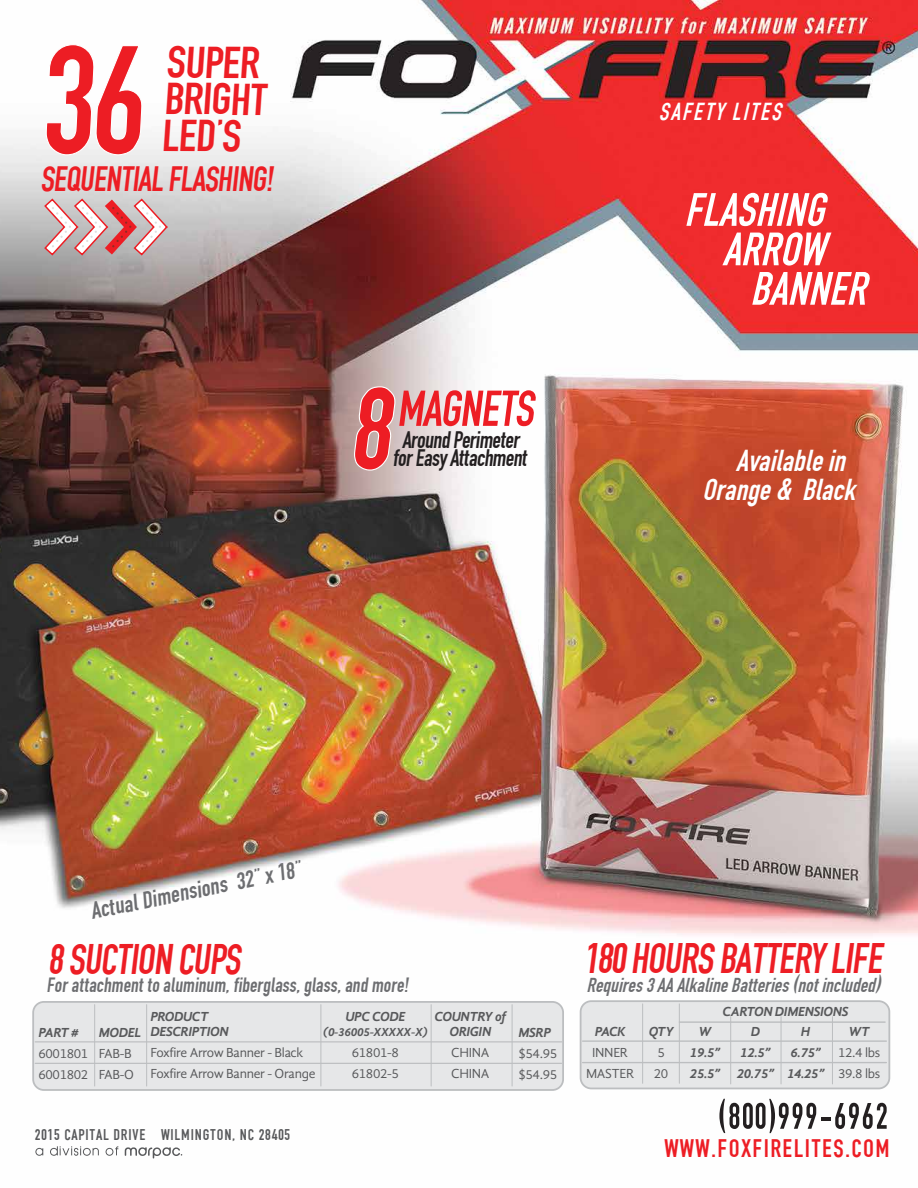
<style>
.page{position:relative;width:918px;height:1188px;background:#fff}
.page>*{position:absolute;margin:0;border:0;box-sizing:border-box;transform-origin:0 0}
.t1{font:161.55px "Roadgeek 2005 Engschrift";color:#ed1d24;scale:.96 1}
.t2{font:52.65px "Roadgeek 2005 Engschrift";color:#ed1d24;scale:.95 1}
.t3{font:46.65px/36.8px "Roadgeek 2005 Engschrift";color:#ed1d24;scale:1.07 1}
.t4{font:44.7px "Roadgeek 2005 Engschrift";color:#ed1d24;scale:.95 1}
.t5{font:36.9px "Roadgeek 2005 Engschrift";color:#ed1d24;scale:.96 1}
.t6{font:italic 31.65px/28.8px "Roadgeek 2005 Engschrift";color:#fff}
.t7{font:26.55px "Roadgeek 2005 Engschrift";letter-spacing:.05em;color:#ed1d24}
.t8{font:italic 25.8px "Roadgeek 2005 Engschrift";color:#fff}
.t9{font:25.05px/17.9px "Roadgeek 2005 Engschrift";color:#231f20;text-align:center;scale:.95 1}
.t10{font:24.9px "Roadgeek 2005 Engschrift";color:#6d6e71}
.t11{font:21.6px "Roadgeek 2005 Engschrift";color:#6d6e71}
.t12{font:italic 21.15px "Roadgeek 2005 Engschrift";color:#6d6e71}
.t13{font:16.2px "Roadgeek 2005 Engschrift";letter-spacing:.05em;color:#58595b}
.t14{font:13.5px/21px "Gandhi Sans";letter-spacing:-.025em;color:#58595b}
.t15{font:italic 700 13.5px/21px "Gandhi Sans";letter-spacing:-.025em;color:#58595b;text-align:center}
.t16{font:italic 700 12px "Gandhi Sans";letter-spacing:-.025em;color:#58595b}
</style>
<div class="page">
<img style="left:0;top:0;width:918px;height:1156px">
<svg style="left:354px;top:386px;width:42px;height:85px;background:#df696c"></svg>
<svg style="left:686px;top:193px;width:142px;height:33px"></svg>
<svg style="left:722px;top:232px;width:109px;height:34px"></svg>
<svg style="left:752px;top:272px;width:118px;height:33px"></svg>
<div style="left:33px;top:1002px;width:530px;height:88px;background:#e6e7e8;border-radius:11px"></div>
<div style="left:32px;top:1001px;width:532px;height:90px;border:2px solid #bcbec0;border-radius:11px"></div>
<hr style="left:94px;top:1005px;width:1px;height:81px;background:#bcbec0">
<hr style="left:146px;top:1005px;width:1px;height:81px;background:#bcbec0">
<hr style="left:320px;top:1005px;width:1px;height:81px;background:#bcbec0">
<hr style="left:431px;top:1005px;width:1px;height:81px;background:#bcbec0">
<hr style="left:512px;top:1005px;width:1px;height:81px;background:#bcbec0">
<hr style="left:35px;top:1041px;width:527px;height:1px;background:#bcbec0">
<hr style="left:35px;top:1063px;width:527px;height:1px;background:#bcbec0">
<div style="left:581px;top:1001px;width:308px;height:87px;background:#e6e7e8;border-radius:11px"></div>
<div style="left:580px;top:1000px;width:310px;height:89px;border:2px solid #bcbec0;border-radius:11px"></div>
<hr style="left:642px;top:1004px;width:1px;height:79px;background:#bcbec0">
<hr style="left:679px;top:1004px;width:1px;height:79px;background:#bcbec0">
<hr style="left:679px;top:1021px;width:206px;height:2px;background:#bcbec0">
<hr style="left:583px;top:1040px;width:303px;height:2px;background:#bcbec0">
<hr style="left:583px;top:1062px;width:303px;height:1px;background:#bcbec0">
<hr style="left:832px;top:1017px;width:1px;height:67px;background:#bcbec0">
<hr style="left:781px;top:1017px;width:1px;height:67px;background:#bcbec0">
<hr style="left:730px;top:1017px;width:1px;height:67px;background:#bcbec0">
<svg style="left:35px;top:1148px;width:8px;height:8px"></svg>
<svg style="left:50px;top:1146px;width:49px;height:10px"></svg>
<svg style="left:106px;top:1146px;width:12px;height:10px"></svg>
<svg style="left:125px;top:1147px;width:57px;height:12px"></svg>
<svg style="left:719px;top:1099px;width:168px;height:34px"></svg>
<svg style="left:44px;top:44px;width:102px;height:112px"></svg>
<svg style="left:43px;top:197px;width:125px;height:60px"></svg>
<h1 class="t1" style="left:39px;top:6px;width:122px">36</h1>
<h3 class="t3" style="left:161px;top:43px;width:104px">SUPER<br>BRIGHT<br>LED’S</h3>
<h3 class="t5" style="left:40px;top:158px;width:249px">SEQUENTIAL FLASHING!</h3>
<h2 class="t2" style="left:397px;top:378px;width:154px">MAGNETS</h2>
<h3 class="t9" style="left:392px;top:430px;width:147px">Around Perimeter forEasy Attachment</h3>
<h3 class="t8" style="left:659px;top:96px;width:130px">SAFETY LITES</h3>
<h3 class="t6" style="left:702px;top:446px;width:162px;text-indent:34px">Availablein<br>Orange&amp; Black</h3>
<h3 class="t10" style="left:88px;top:898px;width:216px;rotate:-12deg">Actual Dimensions 32” x 18”</h3>
<h3 class="t4" style="left:48px;top:933px;width:211px">8 SUCTION CUPS</h3>
<h3 class="t11" style="left:47px;top:972px;width:367px">Forattachmentto aluminum,fiberglass,glass,and more!</h3>
<p class="t15" style="left:38px;top:1022px;width:42px">PART #</p>
<p class="t14" style="left:38px;top:1043px;width:51px">6001801<br>6001802</p>
<p class="t15" style="left:99px;top:1022px;width:44px">MODEL</p>
<p class="t14" style="left:99px;top:1043px;width:37px">FAB-B<br>FAB-O</p>
<p class="t15" style="left:150px;top:1009px;width:80px;line-height:15px;text-align:left">PRODUCT<br>DESCRIPTION</p>
<p class="t14" style="left:150px;top:1042px;width:167px">Foxfire Arrow Banner - Black<br>Foxfire Arrow Banner - Orange</p>
<p class="t15" style="left:345px;top:1006px;width:62px">UPC CODE</p>
<p class="t16" style="left:323px;top:1025px;width:106px">(0-36005-XXXXX-X)</p>
<p class="t14" style="left:352px;top:1042px;width:49px">61801-8<br>61802-5</p>
<p class="t15" style="left:435px;top:1009px;width:73px;line-height:15px">COUNTRY of<br>ORIGIN</p>
<p class="t14" style="left:451px;top:1042px;width:40px">CHINA<br>CHINA</p>
<p class="t15" style="left:518px;top:1022px;width:34px">MSRP</p>
<p class="t14" style="left:518px;top:1043px;width:40px">$54.95 $54.95</p>
<p class="t13" style="left:35px;top:1125px;width:257px">2015 CAPITAL DRIVE WILMINGTON, NC 28405</p>
<h3 class="t4" style="left:583px;top:932px;width:323px">180HOURS BATTERYLIFE</h3>
<h3 class="t12" style="left:586px;top:973px;width:300px">Requires3AAAlkalineBatteries(notincluded)</h3>
<p class="t15" style="left:595px;top:1021px;width:32px">PACK</p>
<p class="t14" style="left:586px;top:1042px;width:50px;text-align:center">INNER<br>MASTER</p>
<p class="t15" style="left:649px;top:1021px;width:26px">QTY</p>
<p class="t14" style="left:654px;top:1042px;width:16px">5<br>20</p>
<p class="t15" style="left:723px;top:1001px;width:127px">CARTON DIMENSIONS</p>
<p class="t15" style="left:690px;top:1021px;width:32px">W<br>19.5”<br>25.5”</p>
<p class="t15" style="left:737px;top:1021px;width:39px">D<br>12.5”<br>20.75”</p>
<p class="t15" style="left:787px;top:1021px;width:39px">H<br>6.75”<br>14.25”</p>
<p class="t15" style="left:849px;top:1021px;width:22px">WT</p>
<p class="t14" style="left:838px;top:1042px;width:44px">12.4 lbs<br>39.8 lbs</p>
<h3 class="t7" style="left:664px;top:1133px;width:227px">WWW.FOXFIRELITES.COM</h3>
</div>
